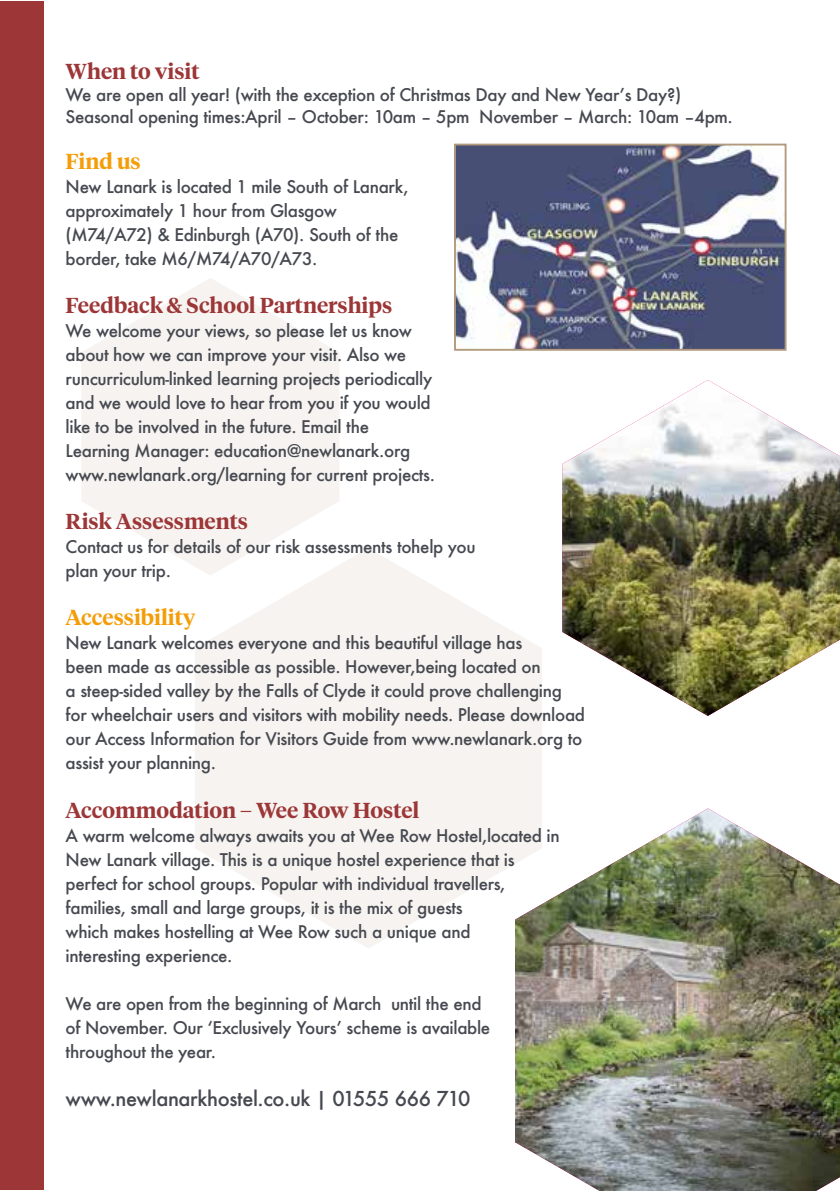
<style>
.page{position:relative;width:840px;height:1191px;background:#fff}
.page>*{position:absolute;margin:0;border:0;box-sizing:border-box;transform-origin:0 0}
.t1{font:600 21.6px "Tiempos Headline";color:#9c3637}
.t2{font:600 21.6px "Tiempos Headline";color:#f59d08}
.t3{font:500 20px "Futura";letter-spacing:-.02em;color:#474951}
.t4{font:500 17px/24px "Futura";letter-spacing:-.02em;color:#474951}
</style>
<div class="page">
<svg style="left:82px;top:278px;width:257px;height:288px;fill:#f6f3f0"></svg>
<svg style="left:195px;top:548px;width:346px;height:400px;fill:#f6f3f0"></svg>
<img style="left:562px;top:380px;width:277px;height:336px">
<img style="left:514px;top:808px;width:325px;height:383px">
<img style="left:457px;top:147px;width:326px;height:201px">
<div style="left:454px;top:144px;width:332px;height:207px;border:2px solid #b29a7c"></div>
<div style="left:0;top:1px;width:44px;height:1189px;background:#9c3637"></div>
<p class="t1" style="left:66px;top:57px;width:135px">When to visit</p>
<p class="t4" style="left:66px;top:84px;width:668px;line-height:22px">We are open all year! (with the exception of Christmas Day and New Year’s Day?)<br>Seasonal opening times:April – October: 10am – 5pm November – March: 10am –4pm.</p>
<p class="t2" style="left:66px;top:147px;width:77px">Find us</p>
<p class="t4" style="left:66px;top:175px;width:344px">New Lanark is located 1 mile South of Lanark, approximately 1 hour from Glasgow (M74/A72) &amp; Edinburgh (A70). South of the border, take M6/M74/A70/A73.</p>
<p class="t1" style="left:66px;top:291px;width:328px">Feedback &amp; School Partnerships</p>
<p class="t4" style="left:66px;top:319px;width:370px">We welcome your views, so please let us know about how we can improve your visit. Also we runcurriculum-linked learning projects periodically and we would love to hear from you if you would like to be involved in the future. Email the Learning Manager: education@newlanark.org www.newlanark.org/learning for current projects.</p>
<p class="t1" style="left:66px;top:507px;width:184px">Risk Assessments</p>
<p class="t4" style="left:66px;top:535px;width:411px">Contact us for details of our risk assessments tohelp you plan your trip.</p>
<p class="t2" style="left:66px;top:603px;width:131px">Accessibility</p>
<p class="t4" style="left:66px;top:631px;width:520px">New Lanark welcomes everyone and this beautiful village has<br>been made as accessible as possible. However,being located on<br>a steep-sided valley by the Falls of Clyde it could prove challenging for wheelchair users and visitors with mobility needs. Please download our Access Information for Visitors Guide from www.newlanark.org to assist your planning.</p>
<p class="t1" style="left:66px;top:795px;width:355px">Accommodation – Wee Row Hostel</p>
<p class="t4" style="left:66px;top:823px;width:495px">A warm welcome always awaits you at Wee Row Hostel,located in New Lanark village. This is a unique hostel experience that is perfect for school groups. Popular with individual travellers, families, small and large groups, it is the mix of guests<br>which makes hostelling at Wee Row such a unique and<br>interesting experience.</p>
<p class="t4" style="left:66px;top:991px;width:426px">We are open from the beginning of March until the end of November. Our ‘Exclusively Yours’ scheme is available throughout the year.</p>
<p class="t3" style="left:66px;top:1084px;width:406px">www.newlanarkhostel.co.uk | 01555 666 710</p>
</div>
